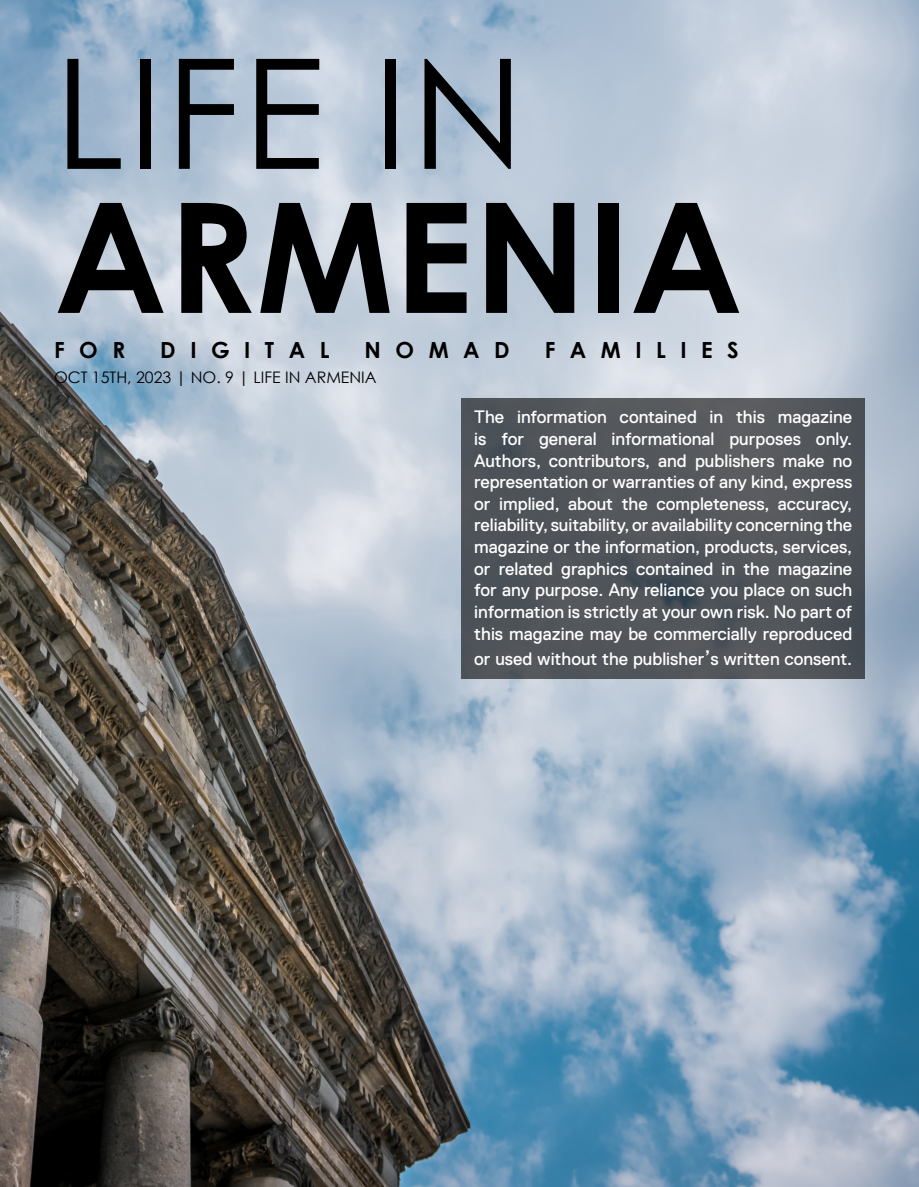
<style>
.page{position:relative;width:919px;height:1187px;background:#fff}
.page>*{position:absolute;margin:0;border:0;box-sizing:border-box;transform-origin:0 0}
.t1{font:700 153px "Century Gothic";color:#000}
.t2{font:153px "Century Gothic";letter-spacing:.02em;color:#000}
.t3{font:700 22.2px "Century Gothic";color:#000}
.t4{font:18px/21.6px "Replica Pro";color:#fff;text-align:justify}
.t5{font:15.9px "Century Gothic";color:#000}
.s1{font-size:21px}
</style>
<div class="page">
<img style="left:0;top:0;width:918px;height:1186px">
<div style="left:461px;top:398px;width:403px;height:280px;background:#52565b"></div>
<h1 class="t2" style="left:54px;top:7px;width:472px">LIFE IN</h1>
<h1 class="t1" style="left:54px;top:141px;width:690px">ARMENIA</h1>
<p class="t3" style="left:54px;top:333px;width:73px">F O R</p>
<p class="t3" style="left:160px;top:333px;width:171px">D I G I T A L</p>
<p class="t3" style="left:364px;top:333px;width:147px">N O M A D</p>
<p class="t3" style="left:544px;top:333px;width:195px">F A M I L I E S</p>
<p class="t5" style="left:54px;top:366px;width:324px">OCT 15TH, 2023 | NO. 9 | LIFE IN ARMENIA</p>
<p class="t4" style="left:474px;top:406px;width:379px">The information contained in this magazine is for general informational purposes only.<br>Authors, contributors, and publishers make no representation or warranties of any kind, express or implied, about the completeness, accuracy, reliability, suitability, or availability concerning the magazine or the information, products, services, or related graphics contained in the magazine for any purpose. Any reliance you place on such information is strictly at your own risk. No part of this magazine may be commercially reproduced</p>
<p class="t4" style="left:474px;top:647px;width:379px">or used without the publisher<span class="s1">’</span>s written consent.</p>
</div>
